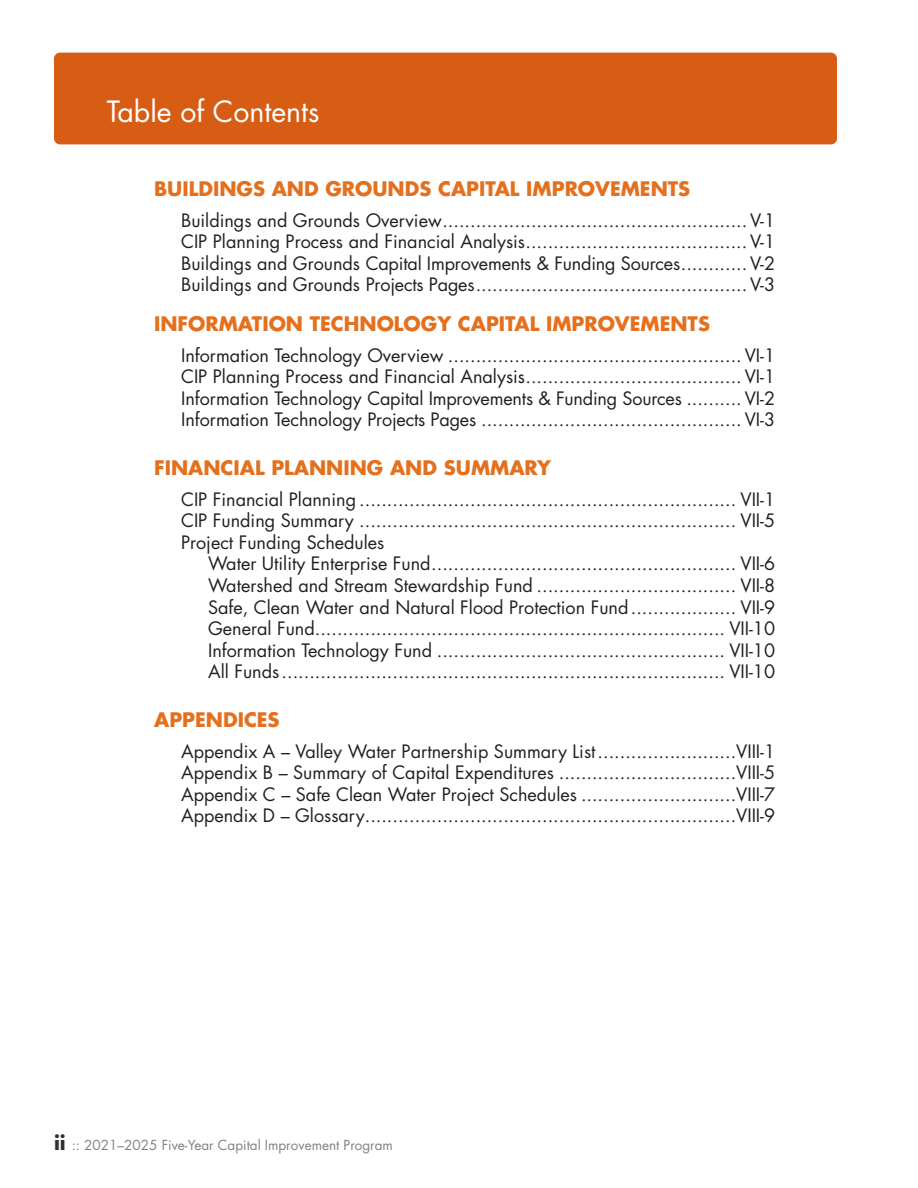
<style>
.page{position:relative;width:918px;height:1188px;background:#fff}
.page>*{position:absolute;margin:0;border:0;box-sizing:border-box;transform-origin:0 0}
.t1{font:28.5px "Futura Std";color:#fff}
.t2{font:700 19.5px "Futura Std";color:#e4701e}
.CM6{font:18px "Futura Std";color:#231f20}
.CM11{font:18px "Futura Std";color:#231f20}
.CM8{font:18px "Futura Std";color:#231f20}
.t3{font:13.5px "Futura Std";color:#808285}
.s1{font-weight:700;font-size:19.5px;color:#312f30}
</style>
<div class="page">
<div style="left:54px;top:53px;width:783px;height:91px;background:#d75d14;border-radius:6px"></div>
<h1 class="t1" style="left:107px;top:93px;width:214px">Table of Contents</h1>
<p class="t2" style="left:154px;top:176px;width:538px">BUILDINGS AND GROUNDS CAPITAL IMPROVEMENTS</p>
<p class="CM8" style="left:181px;top:208px;width:596px">Buildings and Grounds Overview....................................................... V-1</p>
<p class="CM8" style="left:181px;top:230px;width:596px">CIP Planning Process and Financial Analysis........................................ V-1</p>
<p class="CM8" style="left:181px;top:252px;width:596px">Buildings and Grounds Capital Improvements &amp; Funding Sources............ V-2</p>
<p class="CM8" style="left:181px;top:273px;width:596px">Buildings and Grounds Projects Pages................................................. V-3</p>
<p class="t2" style="left:154px;top:311px;width:557px">INFORMATION TECHNOLOGY CAPITAL IMPROVEMENTS</p>
<p class="CM6" style="left:181px;top:343px;width:596px">Information Technology Overview ..................................................... VI-1</p>
<p class="CM6" style="left:181px;top:365px;width:596px">CIP Planning Process and Financial Analysis....................................... VI-1</p>
<p class="CM6" style="left:181px;top:387px;width:596px">Information Technology Capital Improvements &amp; Funding Sources .......... VI-2</p>
<p class="CM6" style="left:181px;top:408px;width:596px">Information Technology Projects Pages ............................................... VI-3</p>
<p class="t2" style="left:154px;top:455px;width:398px">FINANCIAL PLANNING AND SUMMARY</p>
<p class="CM6" style="left:181px;top:487px;width:596px">CIP Financial Planning .................................................................... VII-1</p>
<p class="CM6" style="left:181px;top:509px;width:596px">CIP Funding Summary .................................................................... VII-5</p>
<p class="CM6" style="left:181px;top:531px;width:205px">Project Funding Schedules</p>
<p class="CM11" style="left:208px;top:552px;width:569px">Water Utility Enterprise Fund....................................................... VII-6</p>
<p class="CM11" style="left:208px;top:574px;width:569px">Watershed and Stream Stewardship Fund .................................... VII-8</p>
<p class="CM11" style="left:208px;top:595px;width:569px">Safe, Clean Water and Natural Flood Protection Fund................... VII-9</p>
<p class="CM11" style="left:208px;top:617px;width:569px">General Fund.......................................................................... VII-10</p>
<p class="CM11" style="left:208px;top:639px;width:569px">Information Technology Fund .................................................... VII-10</p>
<p class="CM11" style="left:208px;top:660px;width:569px">All Funds................................................................................ VII-10</p>
<p class="t2" style="left:154px;top:707px;width:127px">APPENDICES</p>
<p class="CM6" style="left:181px;top:739px;width:596px">Appendix A – Valley Water Partnership Summary List.........................VIII-1</p>
<p class="CM6" style="left:181px;top:761px;width:596px">Appendix B – Summary of Capital Expenditures ................................VIII-5</p>
<p class="CM6" style="left:181px;top:783px;width:596px">Appendix C – Safe Clean Water Project Schedules ............................VIII-7</p>
<p class="CM6" style="left:181px;top:804px;width:596px">Appendix D – Glossary...................................................................VIII-9</p>
<p class="t3" style="left:54px;top:1137px;width:340px"><span class="s1">ii</span> :: 2021–2025 Five-Year Capital Improvement Program</p>
</div>
